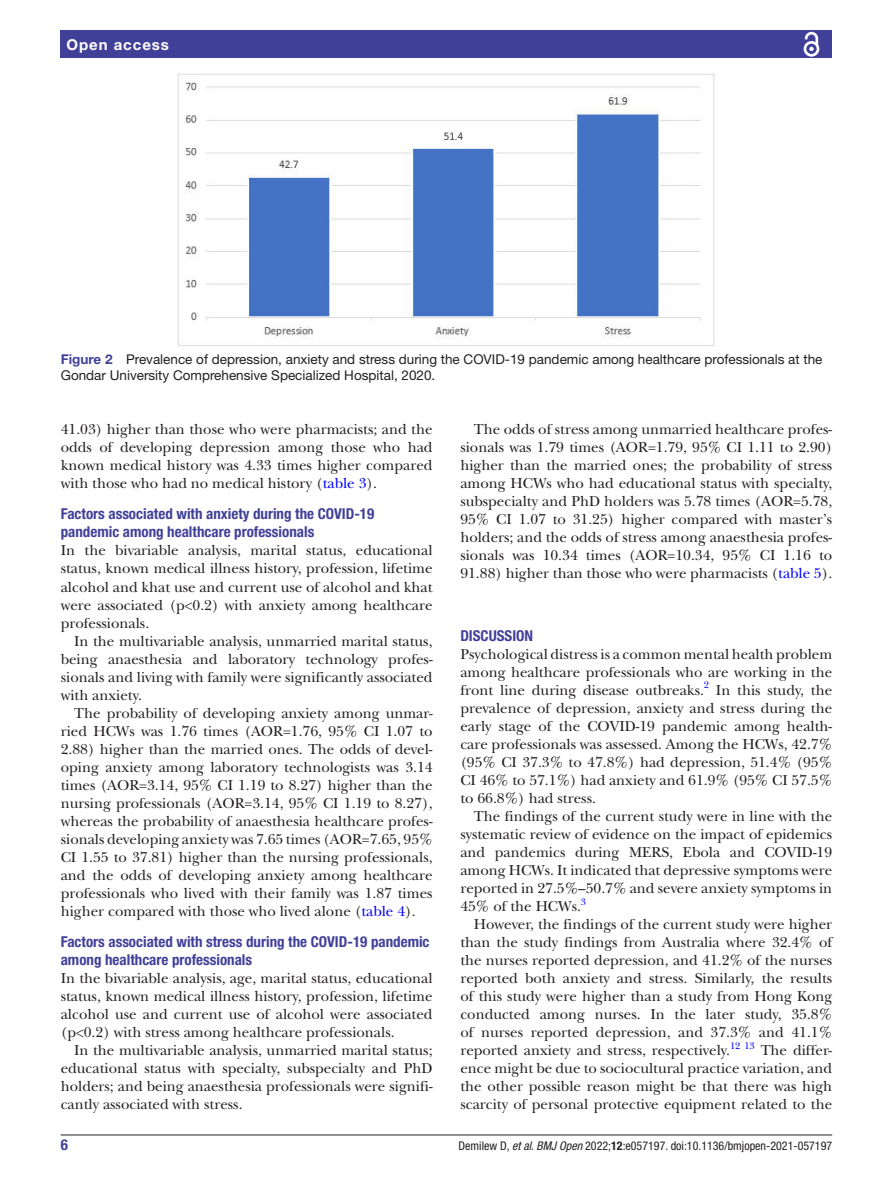
<style>
.page{position:relative;width:893px;height:1191px;background:#fff}
.page>*{position:absolute;margin:0;border:0;box-sizing:border-box;transform-origin:0 0}
.t1{font:15px/18px "New Baskerville";color:#231f20;text-align:justify}
.t2{font:700 condensed 15px/18px "Helvetica Neue LT Std";color:#414099}
.t3{font:700 15px "Helvetica Neue LT Std";letter-spacing:.065em;color:#fff}
.t4{font:13.5px/16.2px "Helvetica Neue LT Std";color:#231f20}
.t5{font:condensed 12px "Helvetica Neue LT Std";color:#231f20}
.t6{font:9.9px "New Baskerville";color:#00f}
.s1{font-weight:700;color:#414099}
.s2{color:#00f}
.s3{font-style:italic}
.s4{font-weight:700}
</style>
<div class="page">
<hr style="left:61px;top:1134px;width:771px;height:1px;background:#231f20">
<div style="left:61px;top:31px;width:771px;height:27px;background:#414099"></div>
<svg style="left:803px;top:31px;width:17px;height:26px"></svg>
<img style="left:177px;top:73px;width:538px;height:273px">
<p class="t3" style="left:66px;top:35px;width:104px">Open access</p>
<p class="t4" style="left:61px;top:351px;width:763px"><span class="s1">Figure 2</span> Prevalence of depression, anxiety and stress during the COVID-19 pandemic among healthcare professionals at the<br>Gondar University Comprehensive Specialized Hospital, 2020.</p>
<p class="t1" style="left:61px;top:420px;width:373px">41.03) higher than those who were pharmacists; and the odds of developing depression among those who had known medical history was 4.33 times higher compared with those who had no medical history (<span class="s2">table 3</span>).</p>
<p class="t2" style="left:61px;top:505px;width:315px">Factors associated with anxiety during the COVID-19 pandemic among healthcare professionals</p>
<p class="t1" style="left:61px;top:542px;width:373px">In the bivariable analysis, marital status, educational status, known medical illness history, profession, lifetime alcohol and khat use and current use of alcohol and khat were associated (p&lt;0.2) with anxiety among healthcare professionals.</p>
<p class="t1" style="left:61px;top:632px;width:373px;text-indent:14px">In the multivariable analysis, unmarried marital status, being anaesthesia and laboratory technology profes&shy;sionals and living with family were significantly associated with anxiety.</p>
<p class="t1" style="left:61px;top:704px;width:373px;text-indent:14px">The probability of developing anxiety among unmar&shy;ried HCWs was 1.76 times (AOR=1.76, 95% CI 1.07 to 2.88) higher than the married ones. The odds of devel&shy;oping anxiety among laboratory technologists was 3.14 times (AOR=3.14, 95% CI 1.19 to 8.27) higher than the nursing professionals (AOR=3.14, 95% CI 1.19 to 8.27), whereas the probability of anaesthesia healthcare profes&shy;sionals developing anxiety was 7.65 times (AOR=7.65, 95% CI 1.55 to 37.81) higher than the nursing professionals, and the odds of developing anxiety among healthcare professionals who lived with their family was 1.87 times higher compared with those who lived alone (<span class="s2">table 4</span>).</p>
<p class="t2" style="left:61px;top:932px;width:370px">Factors associated with stress during the COVID-19 pandemic among healthcare professionals</p>
<p class="t1" style="left:61px;top:969px;width:373px">In the bivariable analysis, age, marital status, educational status, known medical illness history, profession, lifetime alcohol use and current use of alcohol were associated (p&lt;0.2) with stress among healthcare professionals.</p>
<p class="t1" style="left:61px;top:1041px;width:373px;text-indent:14px">In the multivariable analysis, unmarried marital status; educational status with specialty, subspecialty and PhD holders; and being anaesthesia professionals were signifi&shy;cantly associated with stress.</p>
<p class="t1" style="left:460px;top:420px;width:373px;text-indent:13px">The odds of stress among unmarried healthcare profes&shy;sionals was 1.79 times (AOR=1.79, 95% CI 1.11 to 2.90) higher than the married ones; the probability of stress among HCWs who had educational status with specialty, subspecialty and PhD holders was 5.78 times (AOR=5.78, 95% CI 1.07 to 31.25) higher compared with master’s holders; and the odds of stress among anaesthesia profes&shy;sionals was 10.34 times (AOR=10.34, 95% CI 1.16 to 91.88) higher than those who were pharmacists (<span class="s2">table 5</span>).</p>
<p class="t2" style="left:460px;top:626px;width:74px">DISCUSSION</p>
<p class="t1" style="left:460px;top:645px;width:373px">Psychological distress is a common mental health problem among healthcare professionals who are working in the front line during disease outbreaks.<sup>2</sup></p>
<p class="t1" style="left:460px;top:681px;width:373px;text-indent:256px">In this study, the prevalence of depression, anxiety and stress during the early stage of the COVID-19 pandemic among health&shy;care professionals was assessed. Among the HCWs, 42.7% (95% CI 37.3% to 47.8%) had depression, 51.4% (95% CI 46% to 57.1%) had anxiety and 61.9% (95% CI 57.5% to 66.8%) had stress.</p>
<p class="t1" style="left:460px;top:807px;width:373px;text-indent:14px">The findings of the current study were in line with the systematic review of evidence on the impact of epidemics and pandemics during MERS, Ebola and COVID-19 among HCWs. It indicated that depressive symptoms were reported in 27.5%–50.7% and severe anxiety symptoms in 45% of the HCWs.</p>
<p class="t6" style="left:581px;top:895px;width:7px">3</p>
<p class="t1" style="left:460px;top:915px;width:373px;text-indent:14px">However, the findings of the current study were higher than the study findings from Australia where 32.4% of the nurses reported depression, and 41.2% of the nurses reported both anxiety and stress. Similarly, the results of this study were higher than a study from Hong Kong conducted among nurses. In the later study, 35.8% of nurses reported depression, and 37.3% and 41.1% reported anxiety and stress, respectively.</p>
<p class="t6" style="left:730px;top:1039px;width:26px">12 13</p>
<p class="t1" style="left:460px;top:1041px;width:373px;text-indent:300px">The differ&shy;ence might be due to sociocultural practice variation, and the other possible reason might be that there was high scarcity of personal protective equipment related to the</p>
<p class="t2" style="left:61px;top:1135px;width:9px">6</p>
<p class="t5" style="left:459px;top:1138px;width:375px">Demilew D, <span class="s3">et al</span>. <span class="s3">BMJ Open</span> 2022;<span class="s4">12</span>:e057197. doi:10.1136/bmjopen-2021-057197</p>
</div>
